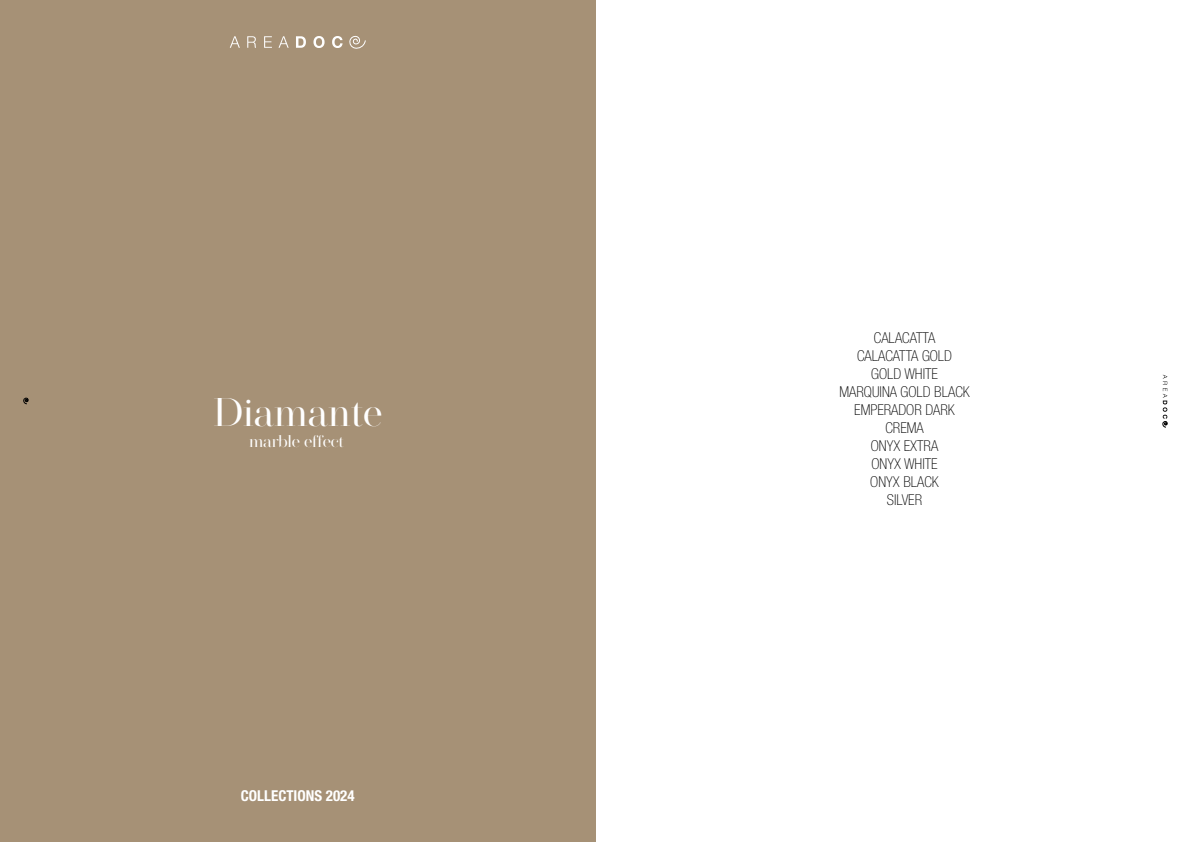
<style>
.page{position:relative;width:1191px;height:842px;background:#fff}
.page>*{position:absolute;margin:0;border:0;box-sizing:border-box;transform-origin:0 0}
.t1{font:40px "MADESAONARA";letter-spacing:.01em;color:#fff}
.t2{font:17px "MADESAONARA";color:#fff}
.t3{font:100 condensed 15px/18px "Helvetica Neue LT Std";color:#000;text-align:center}
.t4{font:700 condensed 15px "Helvetica Neue LT Std";color:#fff}
</style>
<div class="page">
<div style="left:0;top:0;width:595px;height:842px;background:#a69176"></div>
<svg style="left:230px;top:36px;width:112px;height:12px"></svg>
<svg style="left:349px;top:36px;width:17px;height:13px"></svg>
<svg style="left:1162px;top:375px;width:5px;height:52px"></svg>
<svg style="left:23px;top:398px;width:5px;height:6px"></svg>
<h1 class="t1" style="left:213px;top:389px;width:170px">Diamante</h1>
<p class="t2" style="left:249px;top:431px;width:96px">marble effect</p>
<p class="t4" style="left:241px;top:787px;width:115px">COLLECTIONS 2024</p>
<p class="t3" style="left:839px;top:329px;width:132px">CALACATTA<br>CALACATTA GOLD<br>GOLD WHITE<br>MARQUINA GOLD BLACK<br>EMPERADOR DARK<br>CREMA<br>ONYX EXTRA<br>ONYX WHITE<br>ONYX BLACK<br>SILVER</p>
</div>
